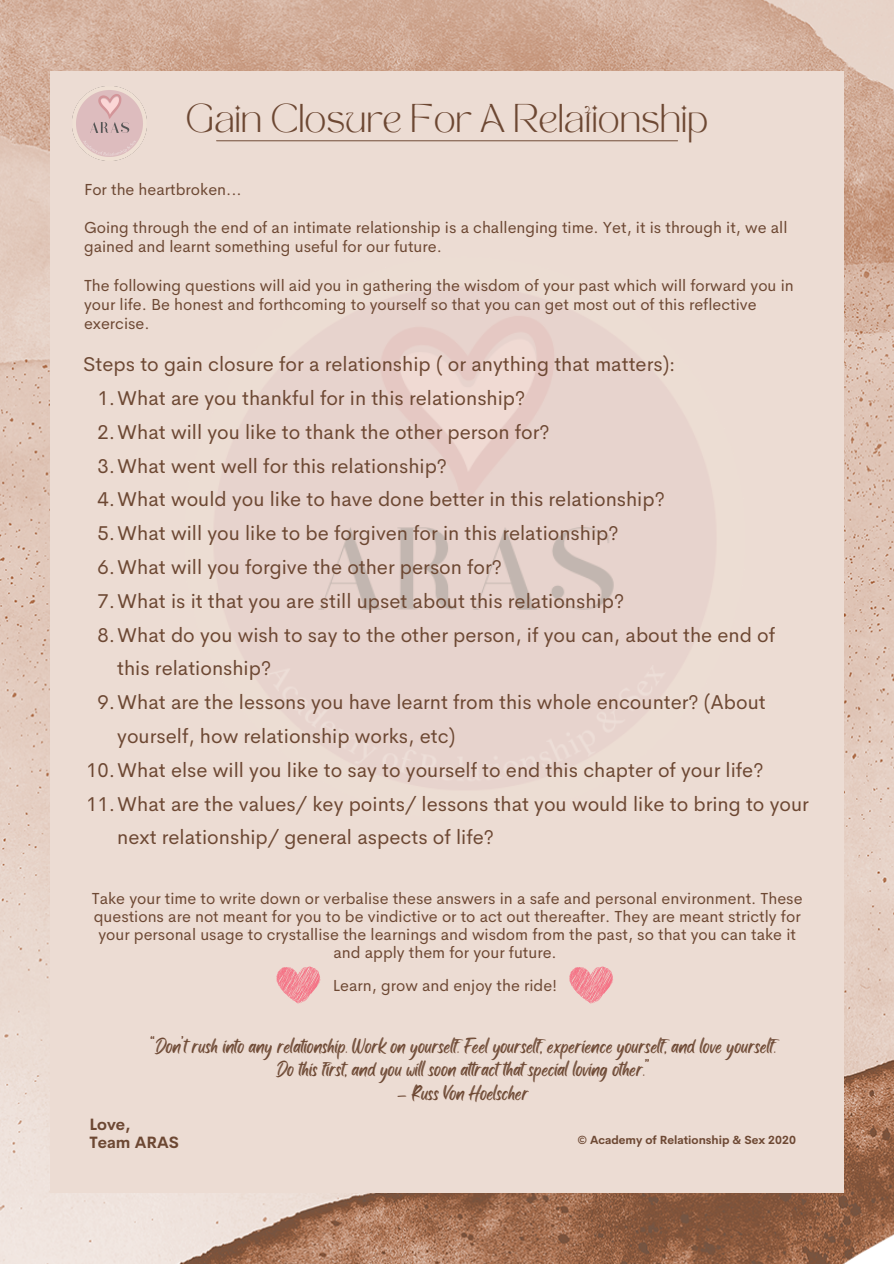
<style>
.page{position:relative;width:894px;height:1264px;background:#fff}
.page>*{position:absolute;margin:0;border:0;box-sizing:border-box;transform-origin:0 0}
.t1{font:28.05px "TAN MON CHERI Regular";color:#6d4833}
.t2{font:20.1px "Cerebri Sans";color:#6d4833}
.t3{font:19.05px/23.7px "Black Bones";color:#6d4833;text-align:center}
.t4{font:16.05px/18px "Cerebri Sans";color:#6d4833}
.t5{font:700 16.05px/18px "Cerebri Sans";color:#6d4833}
.t6{font:700 11.55px "Cerebri Sans";color:#6d4833}
</style>
<div class="page">
<img style="left:0;top:0;width:893px;height:1263px">
<div style="left:50px;top:71px;width:793px;height:1122px;background:#ecdcd3"></div>
<img style="left:318px;top:315px;width:296px;height:295px">
<hr style="left:216px;top:140px;width:461px;height:1px;background:#6d4833">
<img style="left:72px;top:86px;width:75px;height:75px">
<svg style="left:569px;top:966px;width:44px;height:37px"></svg>
<svg style="left:276px;top:966px;width:44px;height:37px"></svg>
<h1 class="t1" style="left:186px;top:104px;width:524px">Gain Closure For A Relationship</h1>
<p class="t4" style="left:84px;top:180px;width:159px">For the heartbroken...</p>
<p class="t4" style="left:84px;top:218px;width:704px;line-height:19.2px">Going through the end of an intimate relationship is a challenging time. Yet, it is through it, we all gained and learnt something useful for our future.</p>
<p class="t4" style="left:84px;top:275px;width:711px;line-height:19.2px">The following questions will aid you in gathering the wisdom of your past which will forward you in your life. Be honest and forthcoming to yourself so that you can get most out of this reflective exercise.</p>
<p class="t2" style="left:83px;top:351px;width:593px">Steps to gain closure for a relationship ( or anything that matters):</p>
<p class="t2" style="left:97px;top:385px;width:429px">1.What are you thankful for in this relationship?</p>
<p class="t2" style="left:97px;top:418px;width:453px">2.What will you like to thank the other person for?</p>
<p class="t2" style="left:97px;top:452px;width:351px">3.What went well for this relationship?</p>
<p class="t2" style="left:97px;top:486px;width:568px">4.What would you like to have done better in this relationship?</p>
<p class="t2" style="left:97px;top:520px;width:522px">5.What will you like to be forgiven for in this relationship?</p>
<p class="t2" style="left:97px;top:554px;width:406px">6.What will you forgive the other person for?</p>
<p class="t2" style="left:97px;top:587px;width:528px">7.What is it that you are still upset about this relationship?</p>
<p class="t2" style="left:97px;top:621px;width:678px">8.What do you wish to say to the other person, if you can, about the end of</p>
<p class="t2" style="left:117px;top:655px;width:155px">this relationship?</p>
<p class="t2" style="left:97px;top:689px;width:669px">9.What are the lessons you have learnt from this whole encounter? (About</p>
<p class="t2" style="left:117px;top:722px;width:339px">yourself, how relationship works, etc)</p>
<p class="t2" style="left:86px;top:756px;width:678px">10.What else will you like to say to yourself to end this chapter of your life?</p>
<p class="t2" style="left:86px;top:790px;width:724px">11.What are the values/ key points/ lessons that you would like to bring to your</p>
<p class="t2" style="left:117px;top:824px;width:378px">next relationship/ general aspects of life?</p>
<p class="t4" style="left:92px;top:889px;width:712px;text-align:center">Take your time to write down or verbalise these answers in a safe and personal environment. These questions are not meant for you to be vindictive or to act out thereafter. They are meant strictly for your personal usage to crystallise the learnings and wisdom from the past, so that you can take it and apply them for your future.</p>
<p class="t4" style="left:333px;top:976px;width:226px">Learn, grow and enjoy the ride!</p>
<p class="t3" style="left:150px;top:1034px;width:627px">“Don’t rush into any relationship. Work on yourself. Feel yourself, experience yourself, and love yourself.<br>Do this first, and you will soon atract that special loving other.”</p>
<p class="t3" style="left:397px;top:1081px;width:133px">– Russ Von Hoelscher</p>
<p class="t5" style="left:89px;top:1115px;width:91px">Love,<br>Team ARAS</p>
<p class="t6" style="left:577px;top:1132px;width:220px">© Academy of Relationship &amp; Sex 2020</p>
</div>
